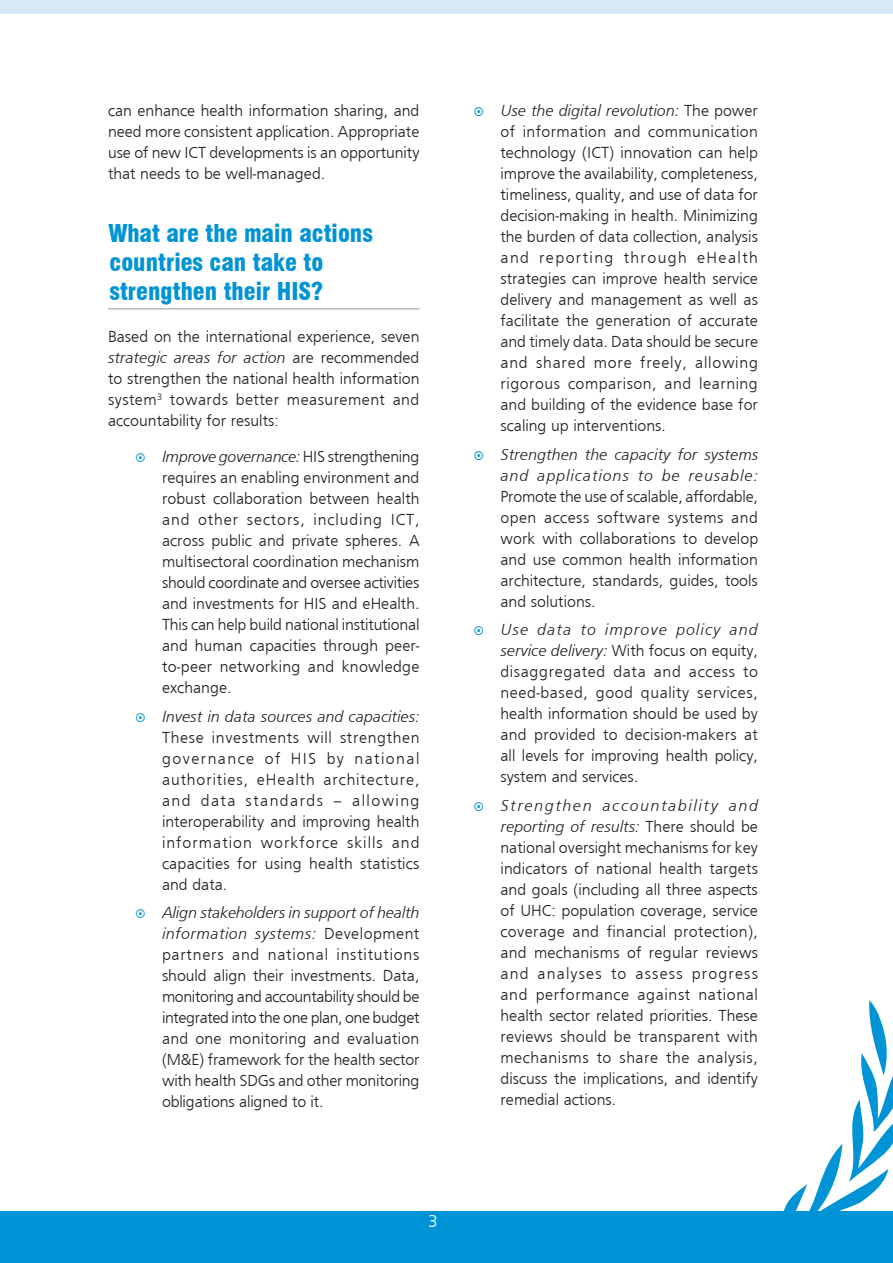
<style>
.page{position:relative;width:893px;height:1263px;background:#fff}
.page>*{position:absolute;margin:0;border:0;box-sizing:border-box;transform-origin:0 0}
.head_1{font:900 condensed 24px/28.8px "Swiss 721 BT";color:#0093d5}
.t1{font:300 18px "Frugal Sans";color:#fff}
.first_para{font:300 16.5px/21px "Frugal Sans";color:#231f20;text-align:justify}
.body_text{font:300 16.5px/21px "Frugal Sans";letter-spacing:-.005em;color:#231f20;text-align:justify}
.s1{font-style:italic}
</style>
<div class="page">
<div style="left:0;top:1211px;width:893px;height:52px;background:#0093d5"></div>
<svg style="left:783px;top:1000px;width:110px;height:211px"></svg>
<div style="left:0;top:0;width:893px;height:13px;background:#d8e9f6"></div>
<hr style="left:108px;top:308px;width:311px;height:1px;background:#939598">
<p class="body_text" style="left:108px;top:100px;width:313px">can enhance health information sharing, and need more consistent application. Appropriate use of new ICT developments is an opportunity that needs to be well-managed.</p>
<p class="head_1" style="left:108px;top:219px;width:266px">What are the main actions countries can take to strengthen their HIS?</p>
<p class="first_para" style="left:108px;top:326px;width:313px">Based on the international experience, seven <span class="s1">strategic areas for action</span> are recommended to strengthen the national health information system<sup>3</sup> towards better measurement and accountability for results:</p>
<p class="first_para" style="left:162px;top:446px;width:259px"><span class="s1">Improve governance:</span> HIS strengthening requires an enabling environment and robust collaboration between health and other sectors, including ICT, across public and private spheres. A multisectoral coordination mechanism should coordinate and oversee activities and investments for HIS and eHealth.<br>This can help build national institutional and human capacities through peer&shy;to-peer networking and knowledge exchange.</p>
<p class="first_para" style="left:162px;top:706px;width:259px"><span class="s1">Invest in data sources and capacities:<br></span>These investments will strengthen governance of HIS by national authorities, eHealth architecture, and data standards – allowing interoperability and improving health information workforce skills and capacities for using health statistics and data.</p>
<p class="first_para" style="left:162px;top:902px;width:259px"><span class="s1">Align stakeholders in support of health information systems:</span> Development partners and national institutions should align their investments. Data, monitoring and accountability should be integrated into the one plan, one budget and one monitoring and evaluation (M&amp;E) framework for the health sector with health SDGs and other monitoring obligations aligned to it.</p>
<p class="t1" style="left:428px;top:1211px;width:11px">3</p>
<p class="first_para" style="left:500px;top:100px;width:259px"><span class="s1">Use the digital revolution:</span> The power of information and communication technology (ICT) innovation can help improve the availability, completeness, timeliness, quality, and use of data for decision-making in health. Minimizing the burden of data collection, analysis and reporting through eHealth strategies can improve health service delivery and management as well as facilitate the generation of accurate and timely data. Data should be secure and shared more freely, allowing rigorous comparison, and learning and building of the evidence base for scaling up interventions.</p>
<p class="first_para" style="left:500px;top:444px;width:259px"><span class="s1">Strengthen the capacity for systems and applications to be reusable:<br></span>Promote the use of scalable, affordable, open access software systems and work with collaborations to develop and use common health information architecture, standards, guides, tools and solutions.</p>
<p class="first_para" style="left:500px;top:619px;width:259px"><span class="s1">Use data to improve policy and service delivery:</span> With focus on equity, disaggregated data and access to need-based, good quality services, health information should be used by and provided to decision-makers at all levels for improving health policy, system and services.</p>
<p class="first_para" style="left:500px;top:795px;width:259px"><span class="s1">Strengthen accountability and reporting of results:</span> There should be national oversight mechanisms for key indicators of national health targets and goals (including all three aspects of UHC: population coverage, service coverage and financial protection), and mechanisms of regular reviews and analyses to assess progress and performance against national health sector related priorities. These reviews should be transparent with mechanisms to share the analysis, discuss the implications, and identify remedial actions.</p>
</div>
